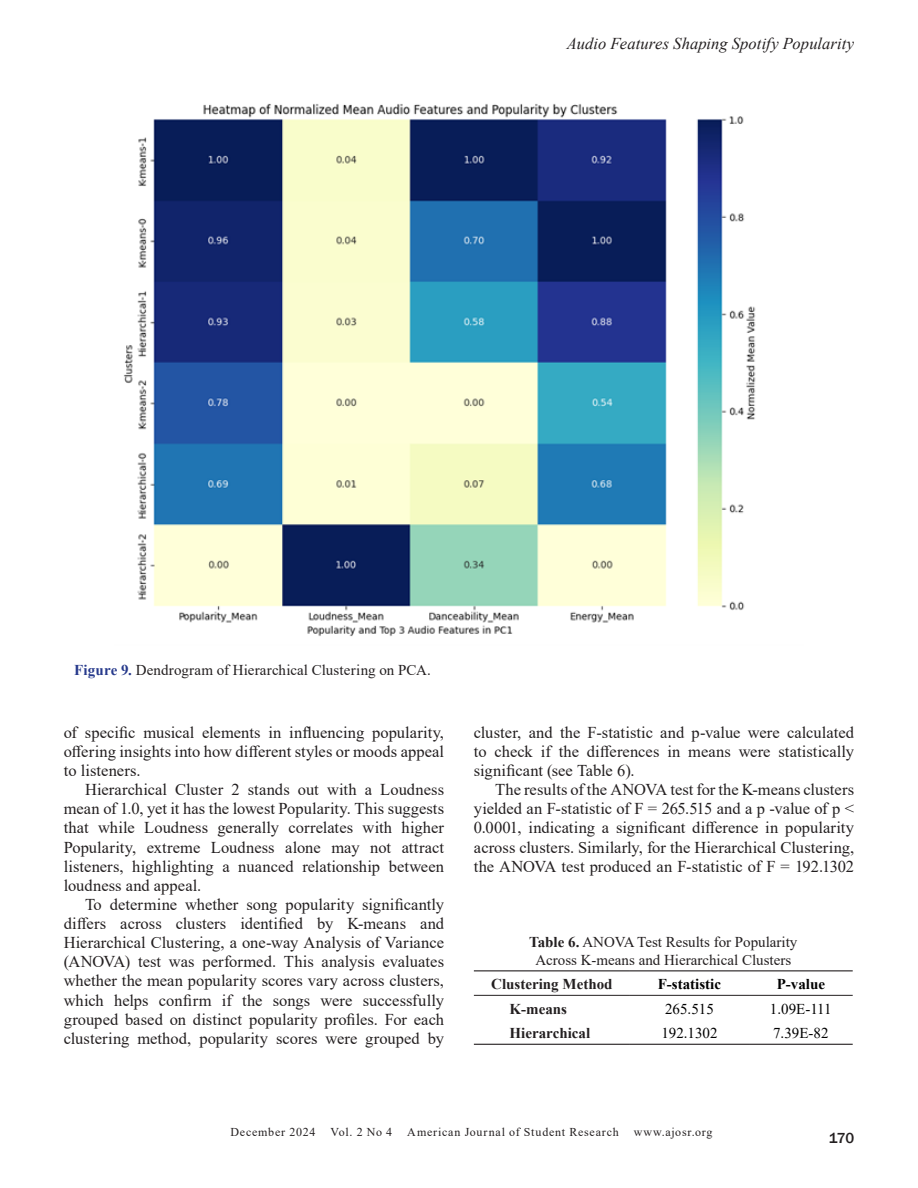
<style>
.page{position:relative;width:918px;height:1188px;background:#fff}
.page>*{position:absolute;margin:0;border:0;box-sizing:border-box;transform-origin:0 0}
._4_3_Body{font:16.5px/19.2px "Times New Roman";color:#231f20;text-align:justify}
.t1{font:italic 16.5px "Times New Roman";letter-spacing:.005em;color:#231f20}
._6_2_Figure_-_text{font:15px "Times New Roman";color:#231f20}
.t2{font:700 15px "Times New Roman";color:#231f20}
.t3{font:15px "Times New Roman";color:#000}
.t4{font:700 15px "Times New Roman";color:#000}
.t5{font:500 15px "Franklin Gothic";color:#231f20}
.t6{font:12px "Times New Roman";letter-spacing:.06em;color:#231f20}
.s1{font-weight:700;color:#273a8c}
.s2{font-weight:700}
</style>
<div class="page">
<img style="left:124px;top:103px;width:632px;height:534px">
<hr style="left:474px;top:970px;width:156px;height:1px;background:#231f20">
<hr style="left:630px;top:970px;width:119px;height:1px;background:#231f20">
<hr style="left:749px;top:970px;width:104px;height:1px;background:#231f20">
<hr style="left:474px;top:995px;width:156px;height:1px;background:#231f20">
<hr style="left:630px;top:995px;width:119px;height:1px;background:#231f20">
<hr style="left:749px;top:995px;width:104px;height:1px;background:#231f20">
<hr style="left:474px;top:1044px;width:156px;height:1px;background:#231f20">
<hr style="left:630px;top:1044px;width:119px;height:1px;background:#231f20">
<hr style="left:749px;top:1044px;width:104px;height:1px;background:#231f20">
<p class="t1" style="left:567px;top:32px;width:289px">Audio Features Shaping Spotify Popularity</p>
<p class="_6_2_Figure_-_text" style="left:74px;top:660px;width:358px"><span class="s1">Figure 9.</span> Dendrogram of Hierarchical Clustering on PCA.</p>
<p class="_4_3_Body" style="left:64px;top:722px;width:382px">of specific musical elements in influencing popularity, offering insights into how different styles or moods appeal to listeners.</p>
<p class="_4_3_Body" style="left:64px;top:779px;width:382px;text-indent:21px">Hierarchical Cluster 2 stands out with a Loudness mean of 1.0, yet it has the lowest Popularity. This suggests that while Loudness generally correlates with higher Popularity, extreme Loudness alone may not attract listeners, highlighting a nuanced relationship between loudness and appeal.</p>
<p class="_4_3_Body" style="left:64px;top:894px;width:382px;text-indent:21px">To determine whether song popularity significantly differs across clusters identified by K-means and Hierarchical Clustering, a one-way Analysis of Variance (ANOVA) test was performed. This analysis evaluates whether the mean popularity scores vary across clusters, which helps confirm if the songs were successfully grouped based on distinct popularity profiles. For each clustering method, popularity scores were grouped by</p>
<p class="_4_3_Body" style="left:474px;top:722px;width:382px">cluster, and the F-statistic and p-value were calculated to check if the differences in means were statistically significant (see Table 6).</p>
<p class="_4_3_Body" style="left:474px;top:779px;width:382px;text-indent:21px">The results of the ANOVA test for the K-means clusters yielded an F-statistic of F = 265.515 and a p -value of p &lt; 0.0001, indicating a significant difference in popularity across clusters. Similarly, for the Hierarchical Clustering, the ANOVA test produced an F-statistic of F = 192.1302</p>
<p class="_6_2_Figure_-_text" style="left:529px;top:931px;width:270px"><span class="s2">Table 6.</span> ANOVA Test Results for Popularity</p>
<p class="_6_2_Figure_-_text" style="left:535px;top:949px;width:257px">Across K-means and Hierarchical Clusters</p>
<p class="t2" style="left:491px;top:973px;width:123px">Clustering Method</p>
<p class="t4" style="left:658px;top:973px;width:65px">F-statistic</p>
<p class="t4" style="left:777px;top:973px;width:50px">P-value</p>
<p class="t2" style="left:510px;top:998px;width:59px">K-means</p>
<p class="t3" style="left:665px;top:998px;width:50px">265.515</p>
<p class="t3" style="left:770px;top:998px;width:63px">1.09E-111</p>
<p class="t2" style="left:510px;top:1022px;width:82px">Hierarchical</p>
<p class="t3" style="left:661px;top:1023px;width:58px">192.1302</p>
<p class="t3" style="left:773px;top:1023px;width:57px">7.39E-82</p>
<p class="t6" style="left:230px;top:1124px;width:87px">December 2024</p>
<p class="t6" style="left:330px;top:1124px;width:63px">Vol. 2 No 4</p>
<p class="t6" style="left:407px;top:1124px;width:307px">American Journal of Student Research www.ajosr.org</p>
<p class="t5" style="left:829px;top:1128px;width:27px">170</p>
</div>
